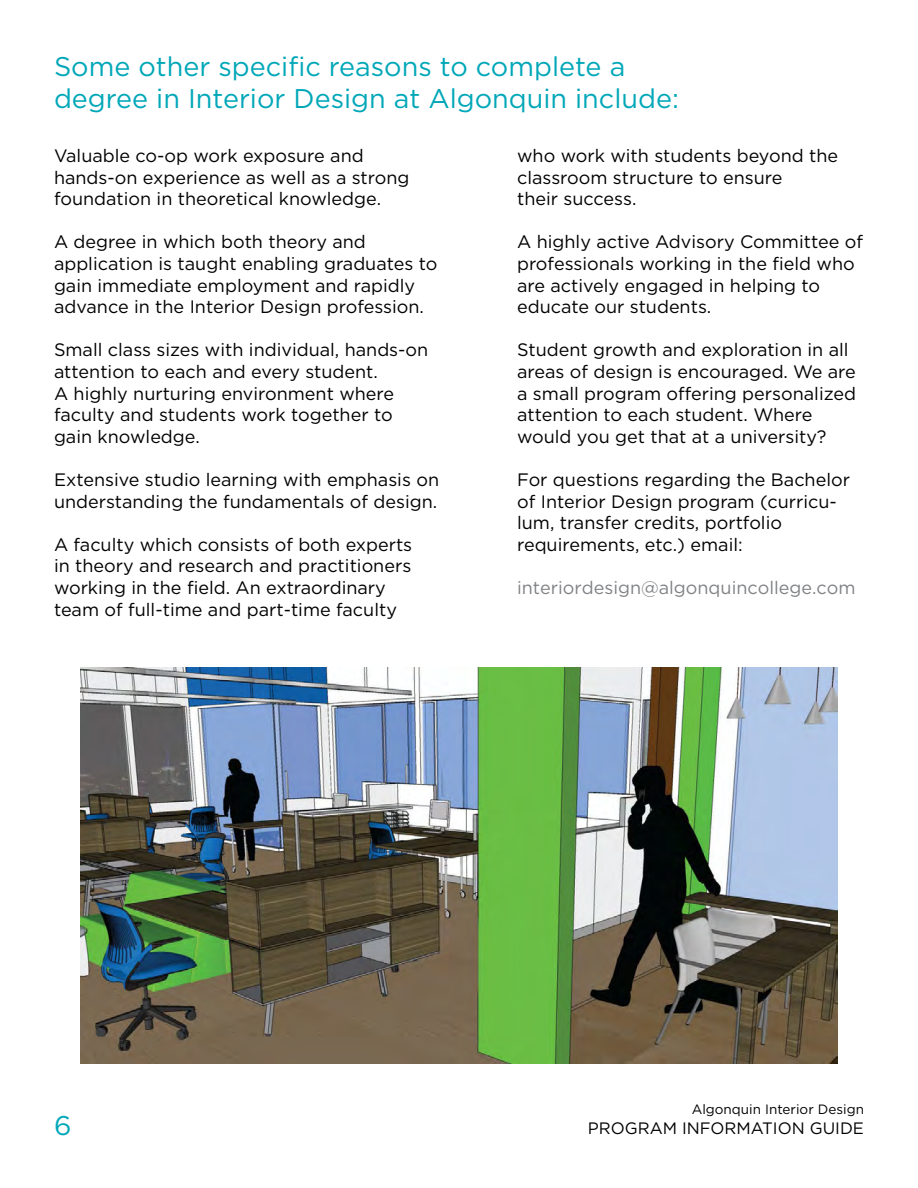
<style>
.page{position:relative;width:918px;height:1188px;background:#fff}
.page>*{position:absolute;margin:0;border:0;box-sizing:border-box;transform-origin:0 0}
.t1{font:27px/32.4px "Gotham";color:#00a7b8}
.t2{font:18px/21.6px "Gotham";color:#000}
.t3{font:18px "Gotham";color:#808285}
.t4{font:16.5px "Gotham";color:#000}
.t5{font:13.5px "Gotham";color:#000}
</style>
<div class="page">
<img style="left:80px;top:668px;width:758px;height:396px">
<h1 class="t1" style="left:54px;top:49px;width:626px">Some other specific reasons to complete a degree in Interior Design at Algonquin include:</h1>
<p class="t2" style="left:54px;top:144px;width:357px">Valuable co-op work exposure and hands-on experience as well as a strong foundation in theoretical knowledge.</p>
<p class="t2" style="left:54px;top:231px;width:385px">A degree in which both theory and application is taught enabling graduates to gain immediate employment and rapidly advance in the Interior Design profession.</p>
<p class="t2" style="left:54px;top:339px;width:376px">Small class sizes with individual, hands-on attention to each and every student.<br>A highly nurturing environment where faculty and students work together to gain knowledge.</p>
<p class="t2" style="left:54px;top:468px;width:387px">Extensive studio learning with emphasis on understanding the fundamentals of design.</p>
<p class="t2" style="left:54px;top:533px;width:360px">A faculty which consists of both experts in theory and research and practitioners working in the field. An extraordinary team of full-time and part-time faculty</p>
<p class="t2" style="left:517px;top:144px;width:323px">who work with students beyond the classroom structure to ensure<br>their success.</p>
<p class="t2" style="left:517px;top:231px;width:347px">A highly active Advisory Committee of professionals working in the field who are actively engaged in helping to educate our students.</p>
<p class="t2" style="left:517px;top:339px;width:341px">Student growth and exploration in all areas of design is encouraged. We are a small program offering personalized attention to each student. Where would you get that at a university?</p>
<p class="t2" style="left:517px;top:468px;width:334px">For questions regarding the Bachelor of Interior Design program (curricu&shy;lum, transfer credits, portfolio requirements, etc.) email:</p>
<p class="t3" style="left:517px;top:576px;width:340px">interiordesign@algonquincollege.com</p>
<h1 class="t1" style="left:54px;top:1109px;width:19px">6</h1>
<p class="t5" style="left:692px;top:1101px;width:174px">Algonquin Interior Design</p>
<p class="t4" style="left:588px;top:1118px;width:278px">PROGRAM INFORMATION GUIDE</p>
</div>
